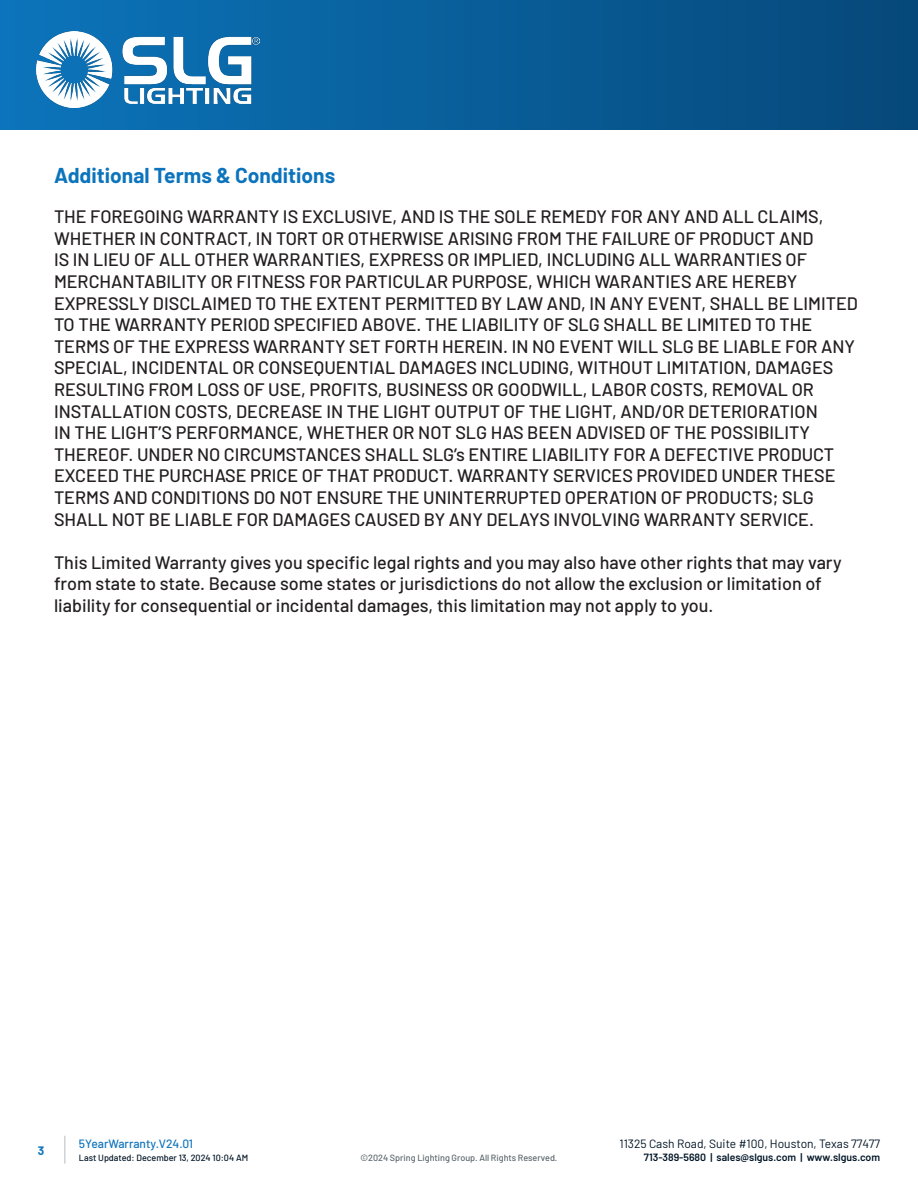
<style>
.page{position:relative;width:918px;height:1188px;background:#fff}
.page>*{position:absolute;margin:0;border:0;box-sizing:border-box;transform-origin:0 0}
.t1{font:700 21px "Barlow";color:#0c74bc}
.t2{font:500 18px/21.6px "Barlow";color:#231f20}
.t3{font:12px "Barlow";color:#001526}
.t4{font:500 12px "Barlow";color:#1275bc}
.t5{font:700 12px "Barlow";color:#1275bc}
.t6{font:600 10.5px "Barlow";color:#001526}
.t7{font:500 9px "Barlow";color:#5b666c}
.t8{font:500 9px "Barlow";color:#001526}
</style>
<div class="page">
<div style="left:0;top:0;width:918px;height:130px;background:linear-gradient(to right,#0c75bb,#064879)"></div>
<img style="left:36px;top:31px;width:223px;height:76px">
<hr style="left:64px;top:1136px;width:2px;height:28px;background:#cfd2d4">
<p class="t1" style="left:54px;top:160px;width:283px">Additional Terms &amp; Conditions</p>
<p class="t2" style="left:54px;top:204px;width:805px">THE FOREGOING WARRANTY IS EXCLUSIVE, AND IS THE SOLE REMEDY FOR ANY AND ALL CLAIMS, WHETHER IN CONTRACT, IN TORT OR OTHERWISE ARISING FROM THE FAILURE OF PRODUCT AND<br>IS IN LIEU OF ALL OTHER WARRANTIES, EXPRESS OR IMPLIED, INCLUDING ALL WARRANTIES OF MERCHANTABILITY OR FITNESS FOR PARTICULAR PURPOSE, WHICH WARANTIES ARE HEREBY EXPRESSLY DISCLAIMED TO THE EXTENT PERMITTED BY LAW AND, IN ANY EVENT, SHALL BE LIMITED TO THE WARRANTY PERIOD SPECIFIED ABOVE. THE LIABILITY OF SLG SHALL BE LIMITED TO THE TERMS OF THE EXPRESS WARRANTY SET FORTH HEREIN. IN NO EVENT WILL SLG BE LIABLE FOR ANY SPECIAL, INCIDENTAL OR CONSEQUENTIAL DAMAGES INCLUDING, WITHOUT LIMITATION, DAMAGES RESULTING FROM LOSS OF USE, PROFITS, BUSINESS OR GOODWILL, LABOR COSTS, REMOVAL OR INSTALLATION COSTS, DECREASE IN THE LIGHT OUTPUT OF THE LIGHT, AND/OR DETERIORATION<br>IN THE LIGHT’S PERFORMANCE, WHETHER OR NOT SLG HAS BEEN ADVISED OF THE POSSIBILITY THEREOF. UNDER NO CIRCUMSTANCES SHALL SLG’s ENTIRE LIABILITY FOR A DEFECTIVE PRODUCT EXCEED THE PURCHASE PRICE OF THAT PRODUCT. WARRANTY SERVICES PROVIDED UNDER THESE TERMS AND CONDITIONS DO NOT ENSURE THE UNINTERRUPTED OPERATION OF PRODUCTS; SLG SHALL NOT BE LIABLE FOR DAMAGES CAUSED BY ANY DELAYS INVOLVING WARRANTY SERVICE.</p>
<p class="t2" style="left:54px;top:550px;width:789px">This Limited Warranty gives you specific legal rights and you may also have other rights that may vary from state to state. Because some states or jurisdictions do not allow the exclusion or limitation of liability for consequential or incidental damages, this limitation may not apply to you.</p>
<p class="t5" style="left:38px;top:1141px;width:8px">3</p>
<p class="t4" style="left:79px;top:1135px;width:116px">5YearWarranty.V24.01</p>
<p class="t8" style="left:79px;top:1151px;width:171px">Last Updated: December 13, 2024 10:04 AM</p>
<p class="t3" style="left:620px;top:1135px;width:262px">11325 Cash Road, Suite #100, Houston, Texas 77477</p>
<p class="t7" style="left:361px;top:1151px;width:198px">©2024 Spring Lighting Group. All Rights Reserved.</p>
<p class="t6" style="left:644px;top:1149px;width:238px">713-389-5680 | sales@slgus.com | www.slgus.com</p>
</div>
